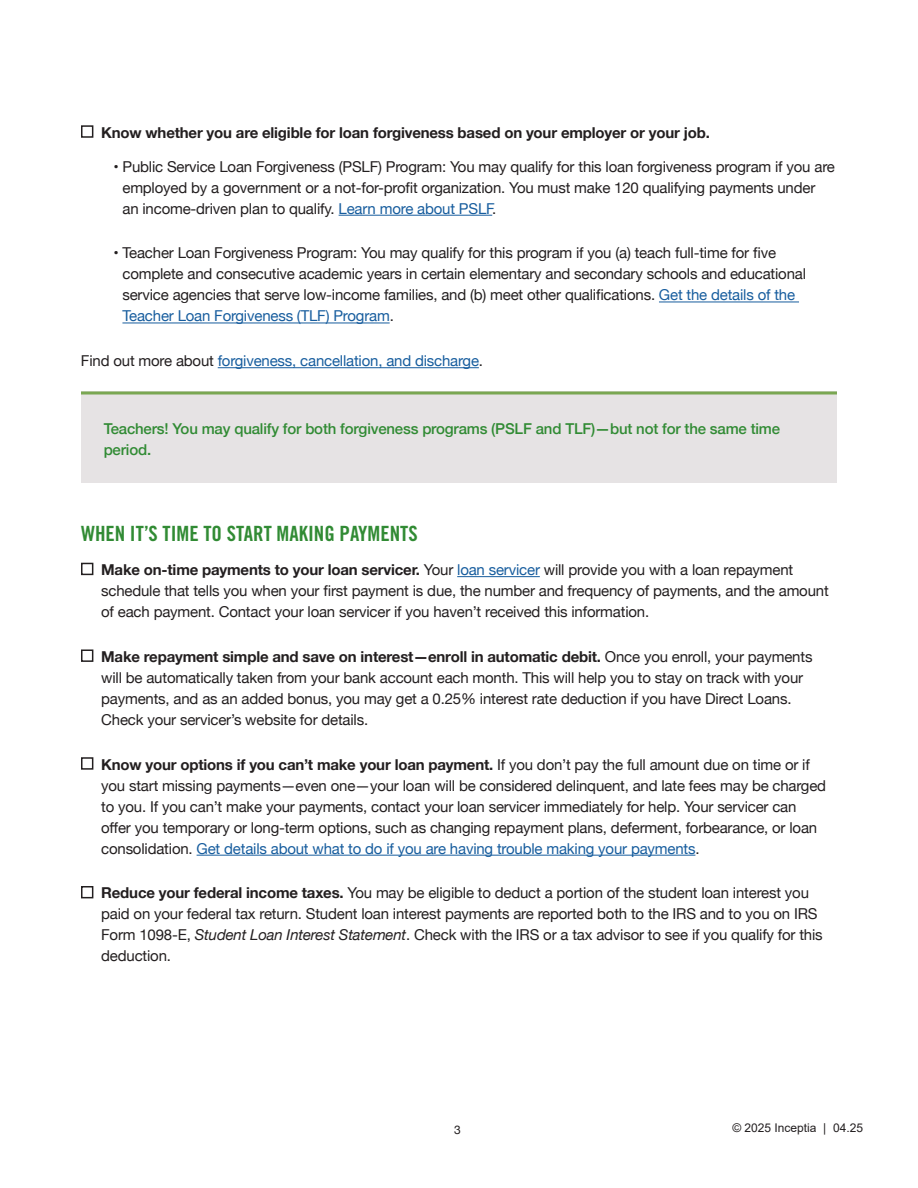
<style>
.page{position:relative;width:918px;height:1188px;background:#fff}
.page>*{position:absolute;margin:0;border:0;box-sizing:border-box;transform-origin:0 0}
.t1{font:21px "Trade Gothic Bold Cond Twenty";color:#318b34}
.t2{font:15px/21px "Helvetica Neue";letter-spacing:-.01em;color:#231f20}
.t3{font:500 15px/21px "Helvetica Neue";letter-spacing:-.01em;color:#318b34}
.t4{font:700 15px "Helvetica Neue";letter-spacing:-.01em;color:#231f20}
.t5{font:15px "Helvetica Neue";letter-spacing:-.01em;color:#175d9e}
.t6{font:12px "Arial";color:#231f20}
.t7{font:12px "Helvetica Neue";color:#231f20}
.s1{color:#175d9e}
.s2{color:#231f20}
.s3{font-weight:700}
.s4{font-style:italic}
</style>
<div class="page">
<hr style="left:339px;top:215px;width:153px;height:1px;background:#175d9e">
<hr style="left:659px;top:302px;width:140px;height:1px;background:#175d9e">
<hr style="left:122px;top:323px;width:268px;height:1px;background:#175d9e">
<hr style="left:218px;top:367px;width:261px;height:1px;background:#175d9e">
<hr style="left:457px;top:576px;width:83px;height:1px;background:#175d9e">
<hr style="left:197px;top:855px;width:498px;height:1px;background:#175d9e">
<div style="left:81px;top:125px;width:12px;height:13px;border:2px solid #231f20"></div>
<div style="left:81px;top:563px;width:12px;height:12px;border:2px solid #231f20"></div>
<div style="left:81px;top:649px;width:12px;height:13px;border:2px solid #231f20"></div>
<div style="left:81px;top:757px;width:12px;height:13px;border:2px solid #231f20"></div>
<div style="left:81px;top:886px;width:12px;height:12px;border:2px solid #231f20"></div>
<div style="left:81px;top:392px;width:756px;height:91px;background:#e6e3e4"></div>
<hr style="left:81px;top:392px;width:756px;height:3px;background:#7aa752">
<p class="t4" style="left:101px;top:121px;width:610px">Know whether you are eligible for loan forgiveness based on your employer or your job.</p>
<p class="t2" style="left:122px;top:157px;width:714px;text-indent:-9px">• Public Service Loan Forgiveness (PSLF) Program: You may qualify for this loan forgiveness program if you are employed by a government or a not-for-profit organization. You must make 120 qualifying payments under an income-driven plan to qualify. <span class="s1">Learn more about PSLF</span>.</p>
<p class="t2" style="left:122px;top:243px;width:685px;text-indent:-9px">• Teacher Loan Forgiveness Program: You may qualify for this program if you (a) teach full-time for five complete and consecutive academic years in certain elementary and secondary schools and educational service agencies that serve low-income families, and (b) meet other qualifications. <span class="s1">Get the details of the Teacher Loan Forgiveness (TLF) Program</span>.</p>
<p class="t5" style="left:81px;top:350px;width:404px"><span class="s2">Find out more about</span> forgiveness, cancellation, and discharge<span class="s2">.</span></p>
<p class="t3" style="left:104px;top:416px;width:678px">Teachers! You may qualify for both forgiveness programs (PSLF and TLF)—but not for the same time period.</p>
<p class="t1" style="left:81px;top:521px;width:338px">WHEN IT’S TIME TO START MAKING PAYMENTS</p>
<p class="t2" style="left:101px;top:560px;width:729px"><span class="s3">Make on-time payments to your loan servicer.</span> Your <span class="s1">loan servicer</span> will provide you with a loan repayment schedule that tells you when your first payment is due, the number and frequency of payments, and the amount of each payment. Contact your loan servicer if you haven’t received this information.</p>
<p class="t2" style="left:101px;top:647px;width:713px"><span class="s3">Make repayment simple and save on interest—enroll in automatic debit.</span> Once you enroll, your payments will be automatically taken from your bank account each month. This will help you to stay on track with your payments, and as an added bonus, you may get a 0.25% interest rate deduction if you have Direct Loans.<br>Check your servicer’s website for details.</p>
<p class="t2" style="left:101px;top:755px;width:726px"><span class="s3">Know your options if you can’t make your loan payment.</span> If you don’t pay the full amount due on time or if you start missing payments—even one—your loan will be considered delinquent, and late fees may be charged to you. If you can’t make your payments, contact your loan servicer immediately for help. Your servicer can offer you temporary or long-term options, such as changing repayment plans, deferment, forbearance, or loan consolidation. <span class="s1">Get details about what to do if you are having trouble making your payments</span>.</p>
<p class="t2" style="left:101px;top:883px;width:723px"><span class="s3">Reduce your federal income taxes.</span> You may be eligible to deduct a portion of the student loan interest you paid on your federal tax return. Student loan interest payments are reported both to the IRS and to you on IRS Form 1098-E, <span class="s4">Student Loan Interest Statement</span>. Check with the IRS or a tax advisor to see if you qualify for this deduction.</p>
<p class="t7" style="left:454px;top:1121px;width:8px">3</p>
<p class="t6" style="left:732px;top:1119px;width:132px">© 2025 Inceptia | 04.25</p>
</div>
